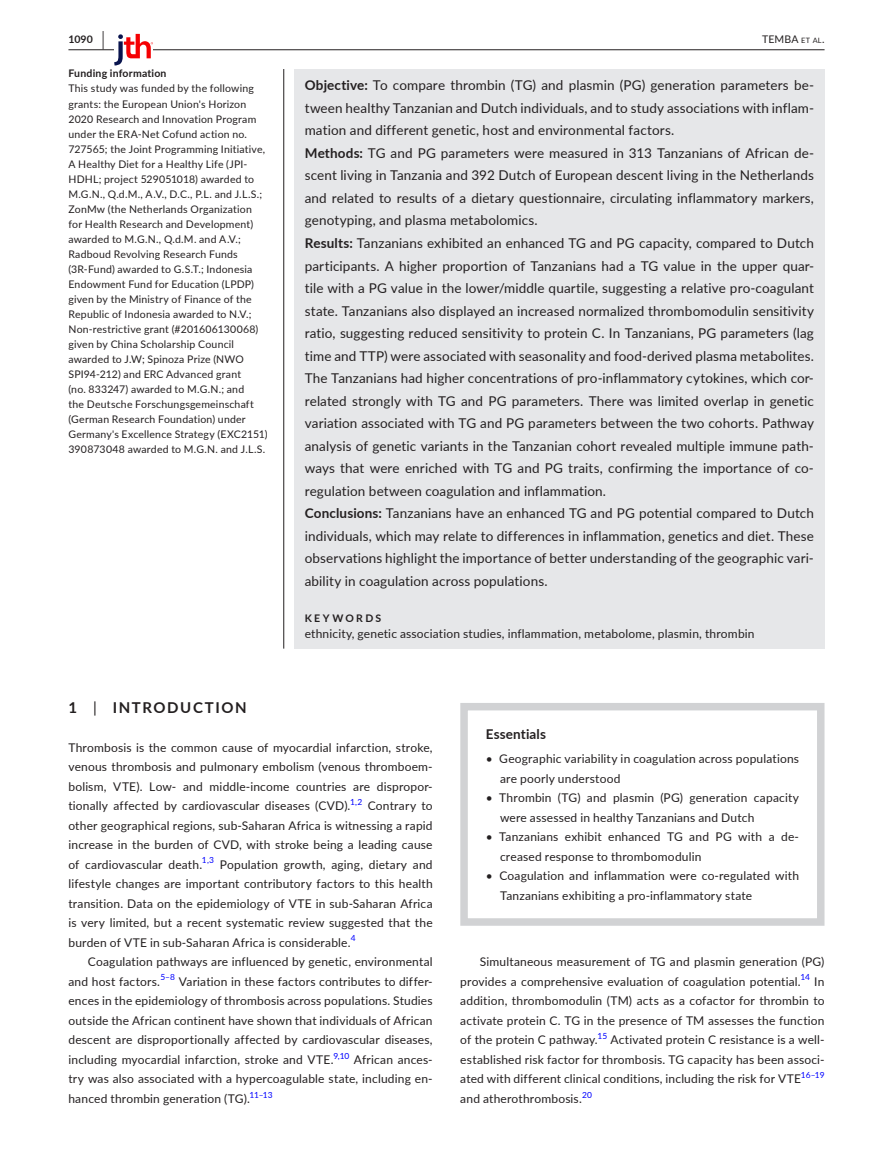
<style>
.page{position:relative;width:893px;height:1174px;background:#fff}
.page>*{position:absolute;margin:0;border:0;box-sizing:border-box;transform-origin:0 0}
.t1{font:700 15px "Lato";letter-spacing:.105em;color:#231f20}
.t2{font:13.5px/22.5px "Lato";letter-spacing:.01em;color:#231f20}
.t3{font:700 13.5px "Lato";letter-spacing:.01em;color:#231f20}
.t4{font:12px/19.5px "Lato";letter-spacing:.015em;color:#231f20;text-align:justify}
.t5{font:10.5px/15px "Lato";letter-spacing:.02em;color:#231f20}
.t6{font:700 10.5px "Lato";letter-spacing:.02em;color:#231f20}
.t7{font:10.5px "Lato";letter-spacing:.015em;color:#231f20}
.t8{font:700 10.5px "Lato";letter-spacing:.22em;color:#231f20}
.t9{font:8.4px "Lato";color:#00f}
.s1{font-size:19.5px}
.s2{font-size:7.35px}
.s3{font-weight:700}
.s4{font-weight:400}
.s5{font-size:12px;color:#231f20}
</style>
<div class="page">
<hr style="left:68px;top:49px;width:756px;height:1px;background:#231f20">
<svg style="left:114px;top:34px;width:39px;height:31px"></svg>
<div style="left:294px;top:69px;width:530px;height:579px;background:#e6e7e9"></div>
<hr style="left:283px;top:69px;width:1px;height:579px;background:#231f20">
<div style="left:460px;top:703px;width:364px;height:222px;border:8px solid #d1d2d4"></div>
<p class="t6" style="left:68px;top:31px;width:37px">1090 <span class="s1">|</span></p>
<p class="t7" style="left:762px;top:31px;width:64px">TEMBA <span class="s2">et al</span>.</p>
<p class="t6" style="left:68px;top:66px;width:100px">Funding information</p>
<p class="t5" style="left:68px;top:81px;width:201px">This study was funded by the following grants: the European Union's Horizon 2020 Research and Innovation Program under the ERA-Net Cofund action no.<br>727565; the Joint Programming Initiative, A Healthy Diet for a Healthy Life (JPI-HDHL; project 529051018) awarded to M.G.N., Q.d.M., A.V., D.C., P.L. and J.L.S.; ZonMw (the Netherlands Organization for Health Research and Development) awarded to M.G.N., Q.d.M. and A.V.; Radboud Revolving Research Funds (3R-Fund) awarded to G.S.T.; Indonesia Endowment Fund for Education (LPDP) given by the Ministry of Finance of the Republic of Indonesia awarded to N.V.; Non-restrictive grant (#201606130068) given by China Scholarship Council awarded to J.W; Spinoza Prize (NWO SPI94-212) and ERC Advanced grant<br>(no. 833247) awarded to M.G.N.; and<br>the Deutsche Forschungsgemeinschaft (German Research Foundation) under Germany's Excellence Strategy (EXC2151)<br>390873048 awarded to M.G.N. and J.L.S.</p>
<p class="t2" style="left:305px;top:74px;width:511px"><span class="s3">Objective:</span> To compare thrombin (TG) and plasmin (PG) generation parameters be&shy;tween healthy Tanzanian and Dutch individuals, and to study associations with inflam&shy;mation and different genetic, host and environmental factors.<br><span class="s3">Methods:</span> TG and PG parameters were measured in 313 Tanzanians of African de&shy;scent living in Tanzania and 392 Dutch of European descent living in the Netherlands and related to results of a dietary questionnaire, circulating inflammatory markers, genotyping, and plasma metabolomics.<br><span class="s3">Results:</span> Tanzanians exhibited an enhanced TG and PG capacity, compared to Dutch participants. A higher proportion of Tanzanians had a TG value in the upper quar&shy;tile with a PG value in the lower/middle quartile, suggesting a relative pro-coagulant state. Tanzanians also displayed an increased normalized thrombomodulin sensitivity ratio, suggesting reduced sensitivity to protein C. In Tanzanians, PG parameters (lag time and TTP) were associated with seasonality and food-derived plasma metabolites.<br>The Tanzanians had higher concentrations of pro-inflammatory cytokines, which cor&shy;related strongly with TG and PG parameters. There was limited overlap in genetic variation associated with TG and PG parameters between the two cohorts. Pathway analysis of genetic variants in the Tanzanian cohort revealed multiple immune path&shy;ways that were enriched with TG and PG traits, confirming the importance of co&shy;regulation between coagulation and inflammation.<br><span class="s3">Conclusions:</span> Tanzanians have an enhanced TG and PG potential compared to Dutch individuals, which may relate to differences in inflammation, genetics and diet. These observations highlight the importance of better understanding of the geographic vari&shy;ability in coagulation across populations.</p>
<p class="t8" style="left:305px;top:610px;width:78px">KEYWORDS</p>
<p class="t4" style="left:305px;top:623px;width:451px">ethnicity, genetic association studies, inflammation, metabolome, plasmin, thrombin</p>
<p class="t1" style="left:68px;top:696px;width:180px">1 <span class="s4">|</span> INTRODUCTION</p>
<p class="t4" style="left:68px;top:737px;width:366px">Thrombosis is the common cause of myocardial infarction, stroke, venous thrombosis and pulmonary embolism (venous thromboem&shy;bolism, VTE). Low- and middle-income countries are dispropor&shy;tionally affected by cardiovascular diseases (CVD).</p>
<p class="t3" style="left:486px;top:724px;width:62px">Essentials</p>
<p class="t4" style="left:500px;top:748px;width:300px;text-indent:-14px">• Geographic variability in coagulation across populations are poorly understood</p>
<p class="t4" style="left:500px;top:787px;width:300px;text-indent:-14px">• Thrombin (TG) and plasmin (PG) generation capacity were assessed in healthy Tanzanians and Dutch</p>
<p class="t4" style="left:500px;top:826px;width:300px;text-indent:-14px">• Tanzanians exhibit enhanced TG and PG with a de&shy;creased response to thrombomodulin</p>
<p class="t4" style="left:500px;top:865px;width:300px;text-indent:-14px">• Coagulation and inflammation were co-regulated with<br>Tanzanians exhibiting a pro-inflammatory state</p>
<p class="t9" style="left:350px;top:796px;width:14px">1,2</p>
<p class="t4" style="left:68px;top:795px;width:366px;text-indent:299px">Contrary to other geographical regions, sub-Saharan Africa is witnessing a rapid increase in the burden of CVD, with stroke being a leading cause of cardiovascular death.</p>
<p class="t9" style="left:202px;top:854px;width:14px">1,3</p>
<p class="t4" style="left:68px;top:854px;width:366px;text-indent:151px">Population growth, aging, dietary and lifestyle changes are important contributory factors to this health transition. Data on the epidemiology of VTE in sub-Saharan Africa is very limited, but a recent systematic review suggested that the burden of VTE in sub-Saharan Africa is considerable.</p>
<p class="t9" style="left:351px;top:932px;width:6px">4</p>
<p class="t4" style="left:68px;top:951px;width:366px;text-indent:20px">Coagulation pathways are influenced by genetic, environmental and host factors.<sup>5–8</sup> Variation in these factors contributes to differ&shy;ences in the epidemiology of thrombosis across populations. Studies outside the African continent have shown that individuals of African descent are disproportionally affected by cardiovascular diseases, including myocardial infarction, stroke and VTE.<sup>9,10</sup> African ances&shy;try was also associated with a hypercoagulable state, including en&shy;hanced thrombin generation (TG).<sup>11–13</sup></p>
<p class="t4" style="left:460px;top:951px;width:366px;text-indent:20px">Simultaneous measurement of TG and plasmin generation (PG) provides a comprehensive evaluation of coagulation potential.</p>
<p class="t9" style="left:800px;top:971px;width:26px">14 <span class="s5">In</span></p>
<p class="t4" style="left:460px;top:990px;width:366px">addition, thrombomodulin (TM) acts as a cofactor for thrombin to activate protein C. TG in the presence of TM assesses the function of the protein C pathway.<sup>15</sup> Activated protein C resistance is a well&shy;established risk factor for thrombosis. TG capacity has been associ&shy;ated with different clinical conditions, including the risk for VTE<sup>16–19 </sup>and atherothrombosis.<sup>20</sup></p>
</div>
